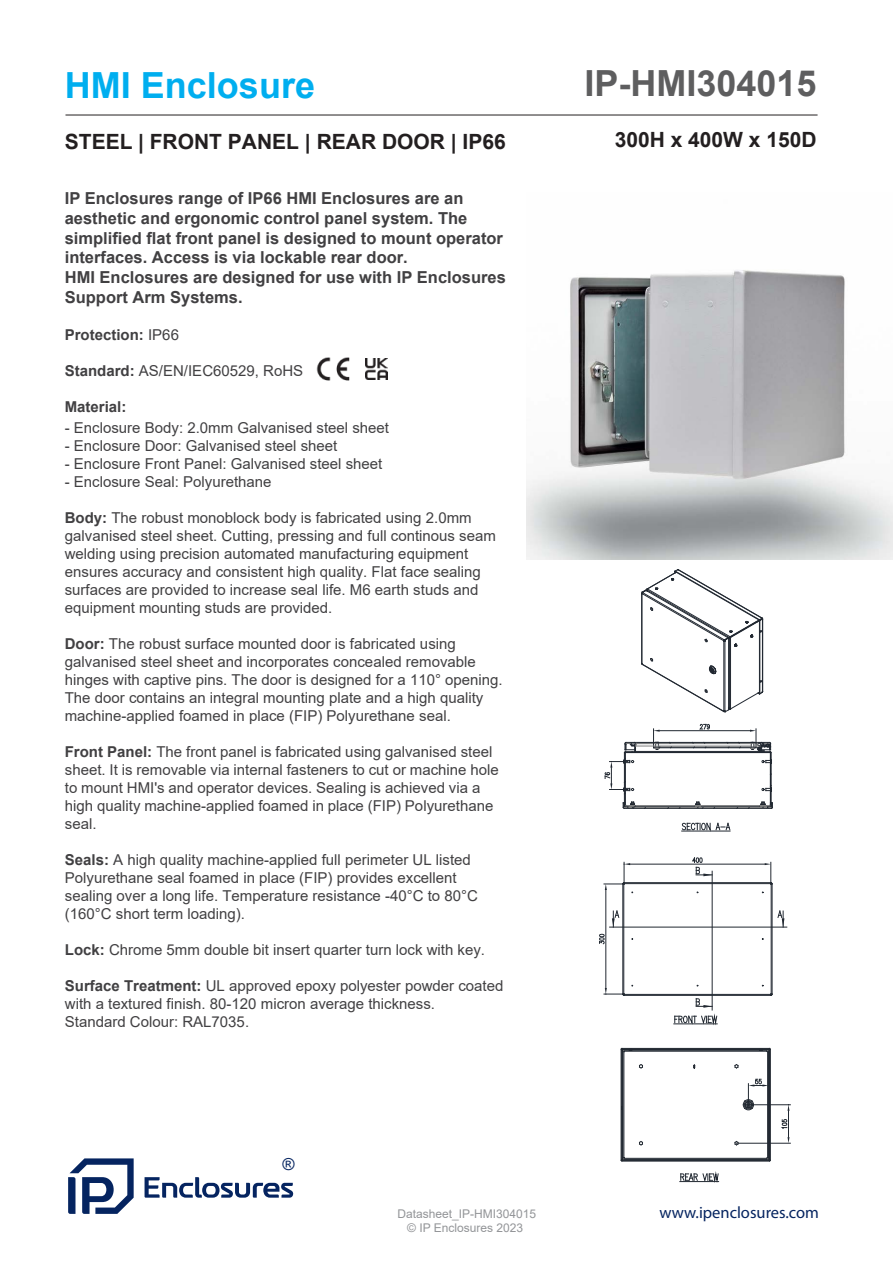
<style>
.page{position:relative;width:893px;height:1263px;background:#fff}
.page>*{position:absolute;margin:0;border:0;box-sizing:border-box;transform-origin:0 0}
.t1{font:700 36px "Arial";color:#5e5e5f}
.t2{font:700 36px "Arial";color:#00aeef}
.t3{font:700 21px "Arial";color:#231f20}
.t4{font:700 16.5px/19.8px "Arial";color:#414042}
.t5{font:16.5px "Myriad Pro";color:#052460}
.t6{font:16.5px "Arial";color:#052460}
.t7{font:15px/18px "Arial";color:#414042}
.t8{font:700 15px "Arial";color:#414042}
.t9{font:12px/14.4px "Arial";color:#939598;text-align:center}
.s1{font-weight:400}
.s2{font-weight:700}
</style>
<div class="page">
<img style="left:527px;top:270px;width:366px;height:289px">
<svg style="left:145px;top:1177px;width:148px;height:21px"></svg>
<svg style="left:68px;top:1158px;width:66px;height:56px"></svg>
<img style="left:316px;top:357px;width:34px;height:24px">
<img style="left:366px;top:358px;width:21px;height:22px">
<hr style="left:680px;top:1181px;width:39px;height:1px;background:#212831">
<svg style="left:680px;top:1173px;width:17px;height:8px"></svg>
<svg style="left:703px;top:1173px;width:15px;height:8px"></svg>
<hr style="left:682px;top:831px;width:48px;height:1px;background:#212831">
<svg style="left:682px;top:823px;width:28px;height:7px"></svg>
<svg style="left:716px;top:823px;width:14px;height:7px"></svg>
<svg style="left:639px;top:1141px;width:4px;height:4px"></svg>
<svg style="left:735px;top:1064px;width:4px;height:4px"></svg>
<svg style="left:639px;top:1064px;width:4px;height:4px"></svg>
<hr style="left:624px;top:1050px;width:143px;height:1px;background:#212831">
<hr style="left:624px;top:1051px;width:143px;height:1px;background:#212831">
<hr style="left:624px;top:1051px;width:1px;height:107px;background:#212831">
<hr style="left:767px;top:1051px;width:1px;height:107px;background:#212831">
<hr style="left:624px;top:1158px;width:143px;height:1px;background:#212831">
<hr style="left:624px;top:1159px;width:143px;height:1px;background:#212831">
<hr style="left:768px;top:1051px;width:1px;height:107px;background:#212831">
<hr style="left:623px;top:1051px;width:1px;height:107px;background:#212831">
<hr style="left:622px;top:1161px;width:148px;height:1px;background:#212831">
<hr style="left:770px;top:1049px;width:1px;height:111px;background:#212831">
<hr style="left:622px;top:1048px;width:148px;height:1px;background:#212831">
<hr style="left:621px;top:1049px;width:1px;height:111px;background:#212831">
<hr style="left:622px;top:1160px;width:147px;height:1px;background:#212831">
<hr style="left:622px;top:1049px;width:147px;height:1px;background:#212831">
<hr style="left:769px;top:1050px;width:1px;height:110px;background:#212831">
<hr style="left:622px;top:1050px;width:1px;height:110px;background:#212831">
<svg style="left:621px;top:1048px;width:12px;height:4px"></svg>
<svg style="left:759px;top:1048px;width:12px;height:4px"></svg>
<hr style="left:738px;top:1143px;width:52px;height:1px;background:#212831">
<hr style="left:750px;top:1104px;width:40px;height:1px;background:#212831">
<svg style="left:735px;top:1141px;width:4px;height:4px"></svg>
<svg style="left:781px;top:1104px;width:8px;height:39px"></svg>
<svg style="left:743px;top:1078px;width:25px;height:32px"></svg>
<hr style="left:610px;top:927px;width:177px;height:1px;background:#212831">
<svg style="left:612px;top:911px;width:7px;height:16px"></svg>
<svg style="left:778px;top:911px;width:6px;height:16px"></svg>
<hr style="left:641px;top:593px;width:1px;height:70px;background:#212831">
<hr style="left:729px;top:638px;width:1px;height:71px;background:#212831">
<hr style="left:730px;top:637px;width:1px;height:72px;background:#212831">
<hr style="left:728px;top:638px;width:1px;height:72px;background:#212831">
<hr style="left:725px;top:641px;width:1px;height:70px;background:#212831">
<hr style="left:724px;top:641px;width:1px;height:70px;background:#212831">
<hr style="left:642px;top:594px;width:1px;height:70px;background:#212831">
<hr style="left:759px;top:620px;width:1px;height:73px;background:#212831">
<hr style="left:760px;top:620px;width:1px;height:74px;background:#212831">
<hr style="left:762px;top:619px;width:1px;height:73px;background:#212831">
<svg style="left:642px;top:658px;width:121px;height:54px"></svg>
<svg style="left:642px;top:569px;width:121px;height:78px"></svg>
<hr style="left:623px;top:884px;width:1px;height:110px;background:#212831">
<hr style="left:624px;top:994px;width:147px;height:1px;background:#212831">
<hr style="left:624px;top:883px;width:147px;height:1px;background:#212831">
<hr style="left:771px;top:884px;width:1px;height:110px;background:#212831">
<hr style="left:624px;top:882px;width:147px;height:1px;background:#212831">
<hr style="left:624px;top:995px;width:147px;height:1px;background:#212831">
<hr style="left:772px;top:884px;width:1px;height:110px;background:#212831">
<hr style="left:630px;top:864px;width:135px;height:1px;background:#212831">
<svg style="left:765px;top:862px;width:8px;height:23px"></svg>
<hr style="left:606px;top:890px;width:1px;height:98px;background:#212831">
<svg style="left:599px;top:933px;width:6px;height:11px"></svg>
<svg style="left:604px;top:862px;width:29px;height:31px"></svg>
<svg style="left:604px;top:988px;width:21px;height:8px"></svg>
<hr style="left:674px;top:1023px;width:43px;height:1px;background:#212831">
<svg style="left:674px;top:1016px;width:43px;height:7px"></svg>
<hr style="left:653px;top:747px;width:103px;height:1px;background:#212831">
<hr style="left:626px;top:742px;width:144px;height:1px;background:#212831">
<hr style="left:624px;top:808px;width:147px;height:1px;background:#212831">
<hr style="left:635px;top:751px;width:125px;height:1px;background:#212831">
<hr style="left:635px;top:806px;width:125px;height:1px;background:#212831">
<hr style="left:625px;top:752px;width:145px;height:1px;background:#212831">
<hr style="left:658px;top:743px;width:93px;height:1px;background:#808181">
<hr style="left:634px;top:807px;width:63px;height:1px;background:#808181">
<hr style="left:699px;top:807px;width:63px;height:1px;background:#808181">
<hr style="left:658px;top:746px;width:93px;height:1px;background:#808181">
<hr style="left:700px;top:805px;width:60px;height:1px;background:#808181">
<hr style="left:635px;top:805px;width:60px;height:1px;background:#808181">
<svg style="left:695px;top:802px;width:8px;height:6px"></svg>
<svg style="left:738px;top:742px;width:3px;height:6px"></svg>
<hr style="left:660px;top:730px;width:90px;height:1px;background:#212831">
<svg style="left:699px;top:724px;width:11px;height:6px"></svg>
<svg style="left:748px;top:729px;width:25px;height:79px"></svg>
<svg style="left:604px;top:729px;width:56px;height:79px"></svg>
<hr style="left:712px;top:871px;width:1px;height:139px;background:#212831">
<svg style="left:692px;top:857px;width:20px;height:19px"></svg>
<svg style="left:696px;top:999px;width:16px;height:9px"></svg>
<h1 class="t2" style="left:65px;top:72px;width:252px">HMI Enclosure</h1>
<h2 class="t3" style="left:65px;top:133px;width:442px">STEEL | FRONT PANEL | REAR DOOR | IP66</h2>
<p class="t4" style="left:65px;top:190px;width:443px">IP Enclosures range of IP66 HMI Enclosures are an aesthetic and ergonomic control panel system. The simplified flat front panel is designed to mount operator interfaces. Access is via lockable rear door.<br>HMI Enclosures are designed for use with IP Enclosures Support Arm Systems.</p>
<p class="t8" style="left:65px;top:329px;width:116px">Protection: <span class="s1">IP66</span></p>
<p class="t7" style="left:65px;top:363px;width:240px"><span class="s2">Standard:</span> AS/EN/IEC60529, RoHS</p>
<p class="t8" style="left:65px;top:401px;width:63px">Material:</p>
<p class="t7" style="left:65px;top:421px;width:326px">- Enclosure Body: 2.0mm Galvanised steel sheet</p>
<p class="t7" style="left:65px;top:439px;width:274px">- Enclosure Door: Galvanised steel sheet</p>
<p class="t7" style="left:65px;top:457px;width:319px">- Enclosure Front Panel: Galvanised steel sheet</p>
<p class="t7" style="left:65px;top:475px;width:208px">- Enclosure Seal: Polyurethane</p>
<p class="t7" style="left:65px;top:510px;width:433px"><span class="s2">Body:</span> The robust monoblock body is fabricated using 2.0mm galvanised steel sheet. Cutting, pressing and full continous seam welding using precision automated manufacturing equipment ensures accuracy and consistent high quality. Flat face sealing surfaces are provided to increase seal life. M6 earth studs and equipment mounting studs are provided.</p>
<p class="t7" style="left:65px;top:636px;width:439px"><span class="s2">Door:</span> The robust surface mounted door is fabricated using galvanised steel sheet and incorporates concealed removable hinges with captive pins. The door is designed for a 110° opening.<br>The door contains an integral mounting plate and a high quality machine-applied foamed in place (FIP) Polyurethane seal.</p>
<p class="t7" style="left:65px;top:744px;width:436px"><span class="s2">Front Panel:</span> The front panel is fabricated using galvanised steel sheet. It is removable via internal fasteners to cut or machine hole to mount HMI's and operator devices. Sealing is achieved via a high quality machine-applied foamed in place (FIP) Polyurethane seal.</p>
<p class="t7" style="left:65px;top:852px;width:414px"><span class="s2">Seals:</span> A high quality machine-applied full perimeter UL listed Polyurethane seal foamed in place (FIP) provides excellent sealing over a long life. Temperature resistance -40°C to 80°C (160°C short term loading).</p>
<p class="t7" style="left:65px;top:942px;width:422px"><span class="s2">Lock:</span> Chrome 5mm double bit insert quarter turn lock with key.</p>
<p class="t7" style="left:65px;top:978px;width:440px"><span class="s2">Surface Treatment:</span> UL approved epoxy polyester powder coated with a textured finish. 80-120 micron average thickness.<br>Standard Colour: RAL7035.</p>
<h1 class="t1" style="left:585px;top:70px;width:234px">IP-HMI304015</h1>
<h2 class="t3" style="left:615px;top:131px;width:203px">300H x 400W x 150D</h2>
<p class="t6" style="left:283px;top:1158px;width:14px">®</p>
<p class="t9" style="left:398px;top:1208px;width:140px">Datasheet_IP-HMI304015 © IP Enclosures 2023</p>
<p class="t5" style="left:659px;top:1207px;width:161px">www.ipenclosures.com</p>
</div>
